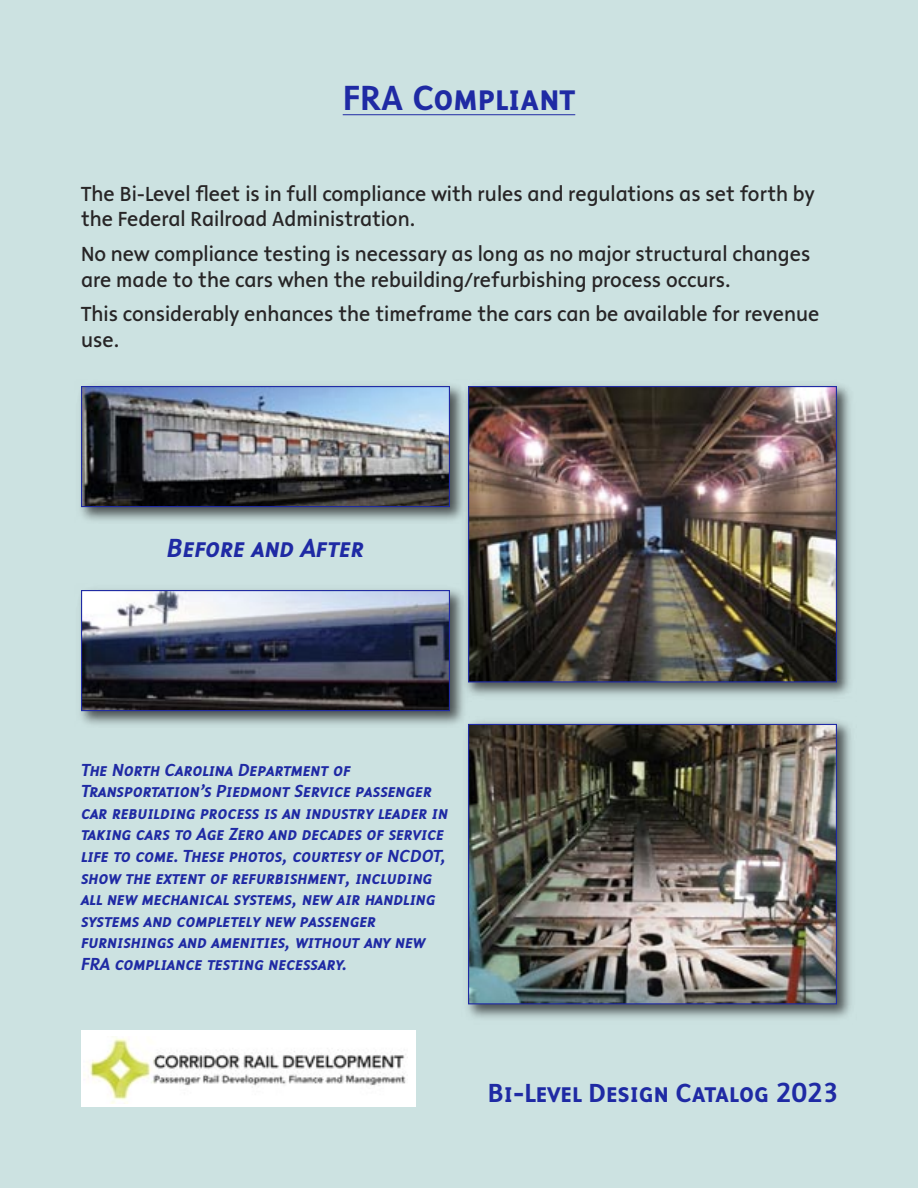
<style>
.page{position:relative;width:918px;height:1188px;background:#cce2e1}
.page>*{position:absolute;margin:0;border:0;box-sizing:border-box;transform-origin:0 0}
.t1{font:500 36px "Malcom Expert";color:#1f2aa4}
.t2{font:500 27px "Malcom Expert";color:#1f2aa4}
.t3{font:italic 500 27px "Malcom Expert";color:#1f2aa4}
.t4{font:21px/25.2px "Malcom";color:#272526}
.t5{font:italic 500 18px/21.6px "Malcom Expert";color:#1f2aa4}
</style>
<div class="page">
<div style="left:81px;top:1030px;width:335px;height:77px;background:#fff"></div>
<img style="left:84px;top:1036px;width:324px;height:68px">
<hr style="left:343px;top:114px;width:232px;height:1px;background:#1f2aa4">
<img style="left:80px;top:385px;width:381px;height:136px">
<img style="left:83px;top:388px;width:365px;height:117px">
<div style="left:81px;top:386px;width:369px;height:121px;border:1px solid #1f2aa4"></div>
<img style="left:80px;top:589px;width:384px;height:136px">
<img style="left:83px;top:592px;width:365px;height:117px">
<div style="left:81px;top:590px;width:369px;height:121px;border:1px solid #1f2aa4"></div>
<img style="left:461px;top:385px;width:389px;height:317px">
<img style="left:470px;top:388px;width:365px;height:292px">
<div style="left:468px;top:386px;width:369px;height:296px;border:1px solid #1f2aa4"></div>
<img style="left:462px;top:717px;width:389px;height:301px">
<img style="left:470px;top:726px;width:365px;height:276px">
<div style="left:468px;top:724px;width:369px;height:280px;border:1px solid #1f2aa4"></div>
<p class="t1" style="left:343px;top:76px;width:234px">FRA Compliant</p>
<p class="t4" style="left:81px;top:183px;width:735px">The Bi-Level fleet is in full compliance with rules and regulations as set forth by the Federal Railroad Administration.</p>
<p class="t4" style="left:81px;top:243px;width:731px">No new compliance testing is necessary as long as no major structural changes are made to the cars when the rebuilding/refurbishing process occurs.</p>
<p class="t4" style="left:81px;top:303px;width:740px">This considerably enhances the timeframe the cars can be available for revenue use.</p>
<p class="t3" style="left:167px;top:532px;width:199px">Before and After</p>
<p class="t5" style="left:81px;top:759px;width:368px">The North Carolina Department of Transportation’s Piedmont Service passenger car rebuilding process is an industry leader in taking cars to Age Zero and decades of service life to come. These photos, courtesy of NCDOT, show the extent of refurbishment, including all new mechanical systems, new air handling systems and completely new passenger furnishings and amenities, without any new FRA compliance testing necessary.</p>
<p class="t2" style="left:488px;top:1077px;width:352px">Bi-Level Design Catalog 2023</p>
</div>
